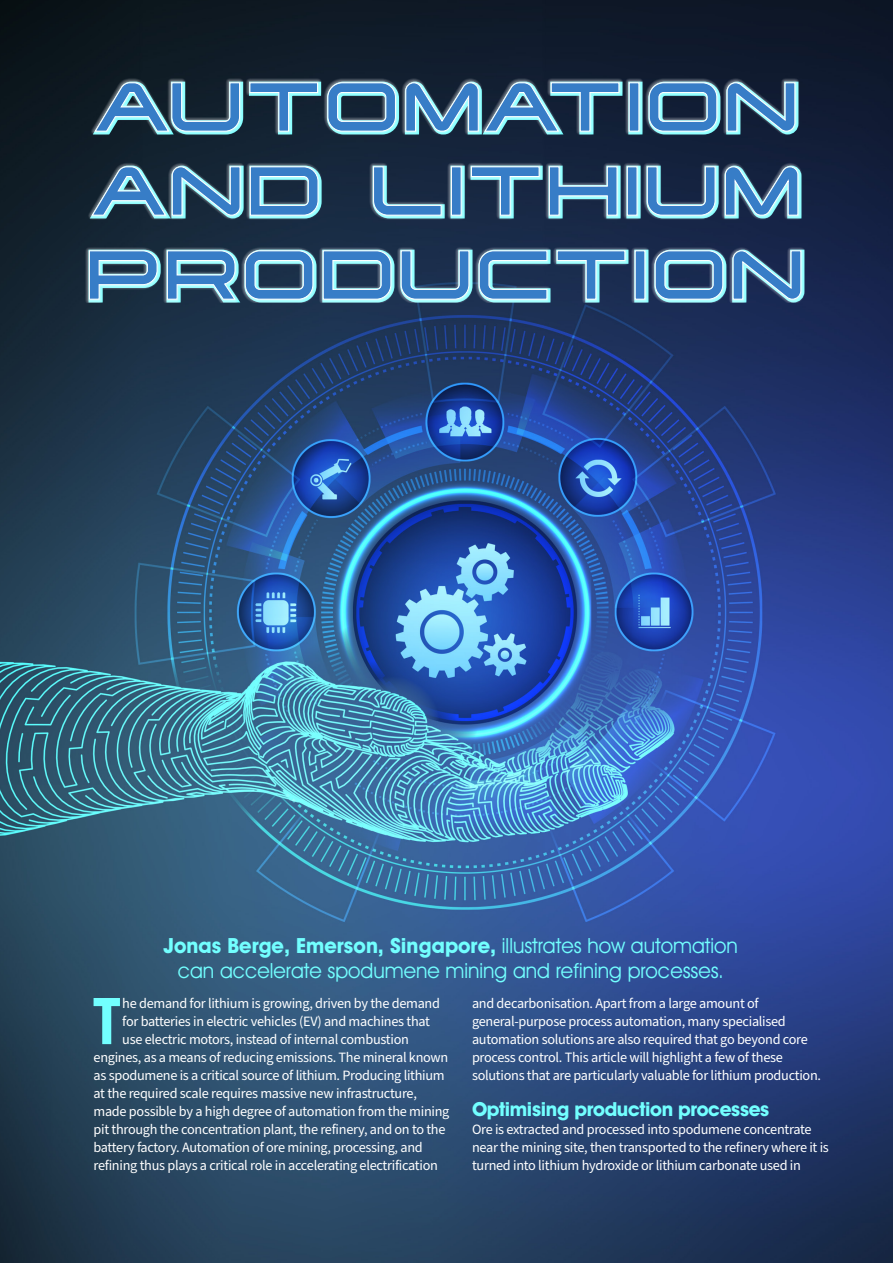
<style>
.page{position:relative;width:893px;height:1263px;background:#fff}
.page>*{position:absolute;margin:0;border:0;box-sizing:border-box;transform-origin:0 0}
._1st_Para_Drop_Cap{font:600 64.95px "Avant Garde IT Cby BT";color:#72ffff}
.Underhead{font:21px/25.5px "Avant Garde IT Cby BT";color:#72ffff;text-align:center}
.SubOne{font:700 19.5px "Avant Garde IT Cby BT";letter-spacing:-.02em;color:#72ffff}
._1st_Para_Drop_Cap-2{font:14.25px/18px "Source Sans Pro";letter-spacing:-.02em;color:#fff}
._1st_Para{font:14.25px/18px "Source Sans Pro";letter-spacing:-.02em;color:#fff}
.s1{font-weight:700}
</style>
<div class="page">
<img style="left:0;top:0;width:893px;height:1263px">
<div style="left:85px;top:79px;width:720px;height:224px;background:linear-gradient(to right,#162836,#162446)"></div>
<svg style="left:86px;top:246px;width:721px;height:60px"></svg>
<svg style="left:86px;top:162px;width:718px;height:60px"></svg>
<svg style="left:89px;top:78px;width:712px;height:60px"></svg>
<p class="Underhead" style="left:164px;top:932px;width:576px"><span class="s1">Jonas Berge, Emerson, Singapore,</span> illustrates how automation can accelerate spodumene mining and refining processes.</p>
<p class="_1st_Para_Drop_Cap" style="left:93px;top:982px;width:29px">T</p>
<p class="_1st_Para_Drop_Cap-2" style="left:122px;top:995px;width:319px">he demand for lithium is growing, driven by the demand</p>
<p class="_1st_Para_Drop_Cap-2" style="left:122px;top:1013px;width:309px">for batteries in electric vehicles (EV) and machines that</p>
<p class="_1st_Para_Drop_Cap-2" style="left:122px;top:1031px;width:288px">use electric motors, instead of internal combustion</p>
<p class="_1st_Para_Drop_Cap-2" style="left:94px;top:1049px;width:356px">engines, as a means of reducing emissions. The mineral known</p>
<p class="_1st_Para_Drop_Cap-2" style="left:94px;top:1067px;width:353px">as spodumene is a critical source of lithium. Producing lithium</p>
<p class="_1st_Para_Drop_Cap-2" style="left:94px;top:1085px;width:325px">at the required scale requires massive new infrastructure,</p>
<p class="_1st_Para_Drop_Cap-2" style="left:94px;top:1103px;width:357px">made possible by a high degree of automation from the mining</p>
<p class="_1st_Para_Drop_Cap-2" style="left:94px;top:1121px;width:353px">pit through the concentration plant, the refinery, and on to the</p>
<p class="_1st_Para_Drop_Cap-2" style="left:94px;top:1139px;width:331px">battery factory. Automation of ore mining, processing, and</p>
<p class="_1st_Para_Drop_Cap-2" style="left:94px;top:1157px;width:346px">refining thus plays a critical role in accelerating electrification</p>
<p class="_1st_Para_Drop_Cap-2" style="left:472px;top:995px;width:351px">and decarbonisation. Apart from a large amount of general-purpose process automation, many specialised automation solutions are also required that go beyond core process control. This article will highlight a few of these solutions that are particularly valuable for lithium production.</p>
<p class="SubOne" style="left:472px;top:1097px;width:299px">Optimising production processes</p>
<p class="_1st_Para" style="left:472px;top:1121px;width:358px">Ore is extracted and processed into spodumene concentrate near the mining site, then transported to the refinery where it is turned into lithium hydroxide or lithium carbonate used in</p>
</div>
